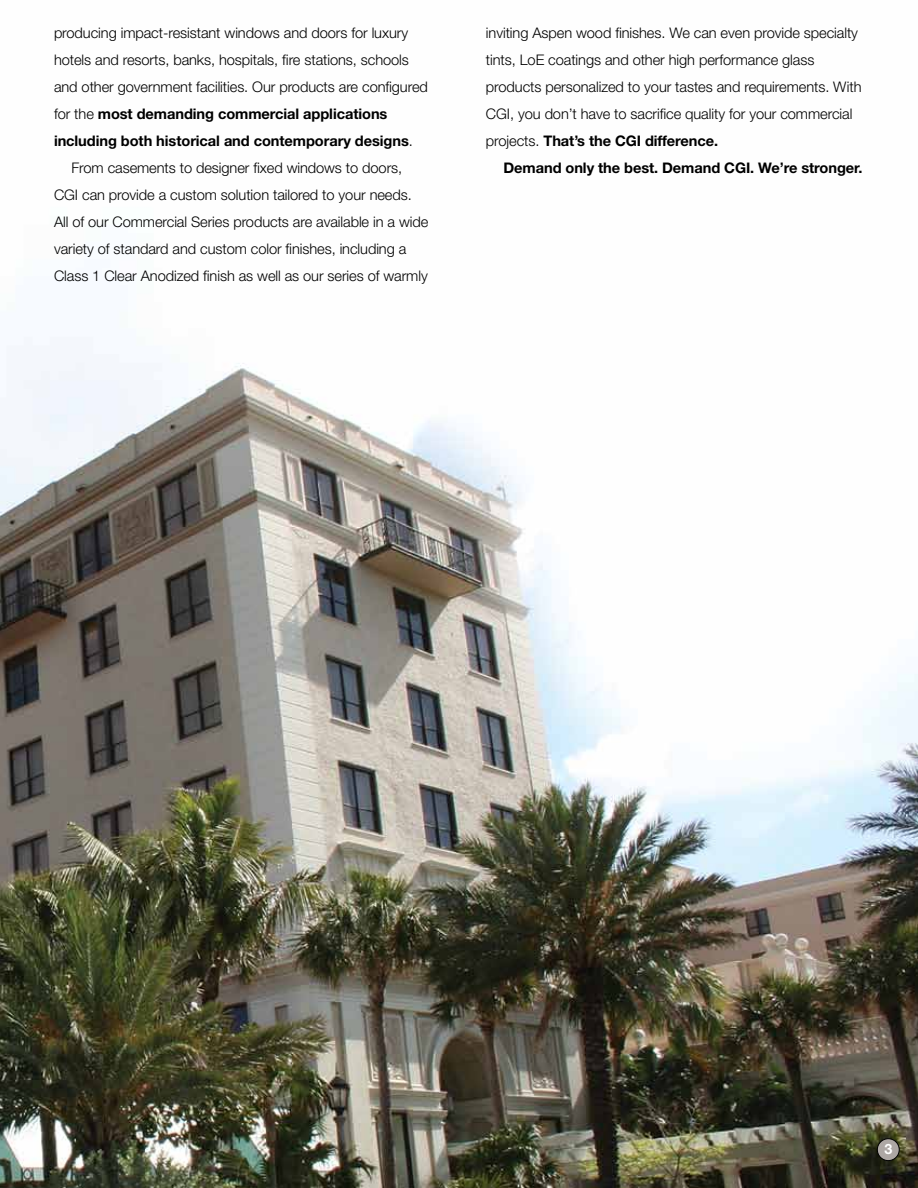
<style>
.page{position:relative;width:918px;height:1188px;background:#fff}
.page>*{position:absolute;margin:0;border:0;box-sizing:border-box;transform-origin:0 0}
.t1{font:300 14.7px/27px "Helvetica Neue";letter-spacing:-.005em;color:#000}
.t2{font:700 14.7px "Helvetica Neue";letter-spacing:-.005em;color:#000}
.t3{font:700 14.25px "Helvetica Neue";color:#fff}
.s1{font-weight:300}
.s2{font-weight:700}
</style>
<div class="page">
<img style="left:0;top:337px;width:918px;height:851px">
<div style="left:877px;top:1139px;width:22px;height:22px;background:#ada7a4;border-radius:50%"></div>
<div style="left:877px;top:1138px;width:23px;height:23px;border:1px solid #000;border-radius:50%"></div>
<p class="t1" style="left:54px;top:19px;width:356px">producing impact-resistant windows and doors for luxury</p>
<p class="t1" style="left:54px;top:46px;width:356px">hotels and resorts, banks, hospitals, fire stations, schools</p>
<p class="t1" style="left:54px;top:73px;width:375px">and other government facilities. Our products are configured</p>
<p class="t2" style="left:54px;top:105px;width:335px"><span class="s1">for the</span> most demanding commercial applications</p>
<p class="t2" style="left:54px;top:132px;width:360px">including both historical and contemporary designs<span class="s1">.</span></p>
<p class="t1" style="left:71px;top:154px;width:332px">From casements to designer fixed windows to doors,</p>
<p class="t1" style="left:54px;top:181px;width:359px">CGI can provide a custom solution tailored to your needs.</p>
<p class="t1" style="left:54px;top:208px;width:376px">All of our Commercial Series products are available in a wide</p>
<p class="t1" style="left:54px;top:235px;width:354px">variety of standard and custom color finishes, including a</p>
<p class="t1" style="left:54px;top:262px;width:375px">Class 1 Clear Anodized finish as well as our series of warmly</p>
<p class="t1" style="left:486px;top:19px;width:377px">inviting Aspen wood finishes. We can even provide specialty tints, LoE coatings and other high performance glass products personalized to your tastes and requirements. With CGI, you don’t have to sacrifice quality for your commercial projects. <span class="s2">That’s the CGI difference.</span></p>
<p class="t2" style="left:503px;top:159px;width:361px">Demand only the best. Demand CGI. We’re stronger.</p>
<p class="t3" style="left:884px;top:1140px;width:9px">3</p>
</div>
